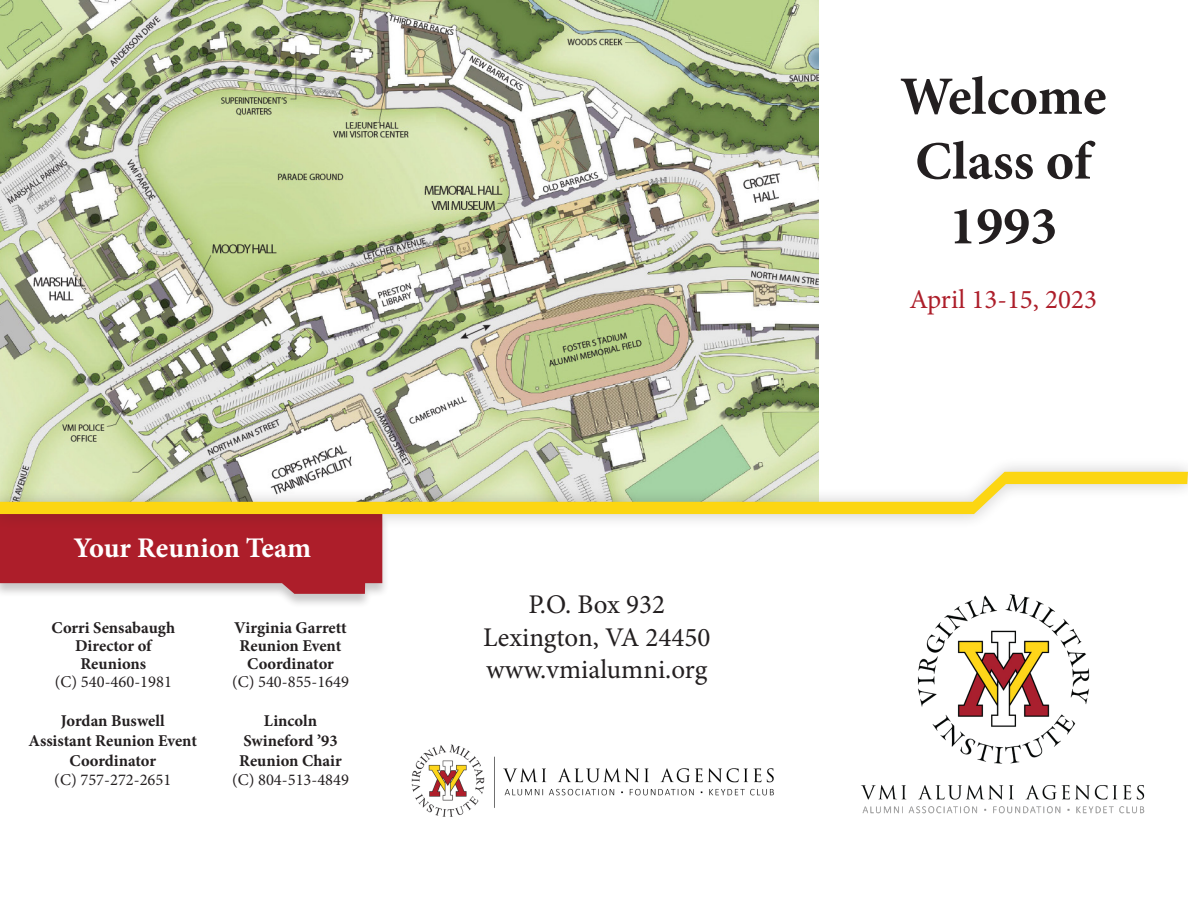
<style>
.page{position:relative;width:1188px;height:918px;background:#fff}
.page>*{position:absolute;margin:0;border:0;box-sizing:border-box;transform-origin:0 0}
.t1{font:700 54px "Minion Pro";color:#231f20}
.t2{font:700 28.5px "Minion Pro";color:#fff}
.t3{font:27px "Minion Pro";color:#231f20}
.t4{font:27px "Minion Pro";color:#ad1e2a}
.t5{font:700 16.5px/19.8px "Minion Pro";color:#231f20;text-align:center}
.t6{font:16.5px "Minion Pro";color:#231f20}
.s1{font-weight:400}
</style>
<div class="page">
<img style="left:0;top:0;width:819px;height:457px">
<div style="left:0;top:512px;width:390px;height:96px;background:#231f20;opacity:.25"></div>
<svg style="left:0;top:529px;width:382px;height:65px;background:#b33741"></svg>
<div style="left:0;top:457px;width:1188px;height:72px;background:#231f20;opacity:.25"></div>
<svg style="left:0;top:472px;width:1188px;height:42px"></svg>
<img style="left:411px;top:744px;width:363px;height:73px">
<img style="left:861px;top:594px;width:284px;height:220px">
<p class="t2" style="left:74px;top:528px;width:239px">Your Reunion Team</p>
<p class="t5" style="left:52px;top:617px;width:125px">Corri Sensabaugh</p>
<p class="t5" style="left:55px;top:636px;width:119px;line-height:18px">Director of<br>Reunions<br><span class="s1">(C) 540-460-1981</span></p>
<p class="t5" style="left:29px;top:711px;width:170px">Jordan Buswell<br>Assistant Reunion Event<br>Coordinator<br><span class="s1">(C) 757-272-2651</span></p>
<p class="t5" style="left:232px;top:618px;width:119px;line-height:18px">Virginia Garrett<br>Reunion Event<br>Coordinator<br><span class="s1">(C) 540-855-1649</span></p>
<p class="t5" style="left:239px;top:711px;width:104px">Lincoln<br>Swineford ’93<br>Reunion Chair</p>
<p class="t6" style="left:232px;top:769px;width:119px">(C) 804-513-4849</p>
<p class="t3" style="left:528px;top:587px;width:138px">P.O. Box 932</p>
<p class="t3" style="left:483px;top:619px;width:229px">Lexington, VA 24450</p>
<p class="t3" style="left:486px;top:652px;width:223px">www.vmialumni.org</p>
<p class="t1" style="left:900px;top:58px;width:208px">Welcome</p>
<p class="t1" style="left:915px;top:123px;width:178px">Class of</p>
<p class="t1" style="left:949px;top:188px;width:109px">1993</p>
<p class="t4" style="left:910px;top:281px;width:189px">April 13-15, 2023</p>
</div>
